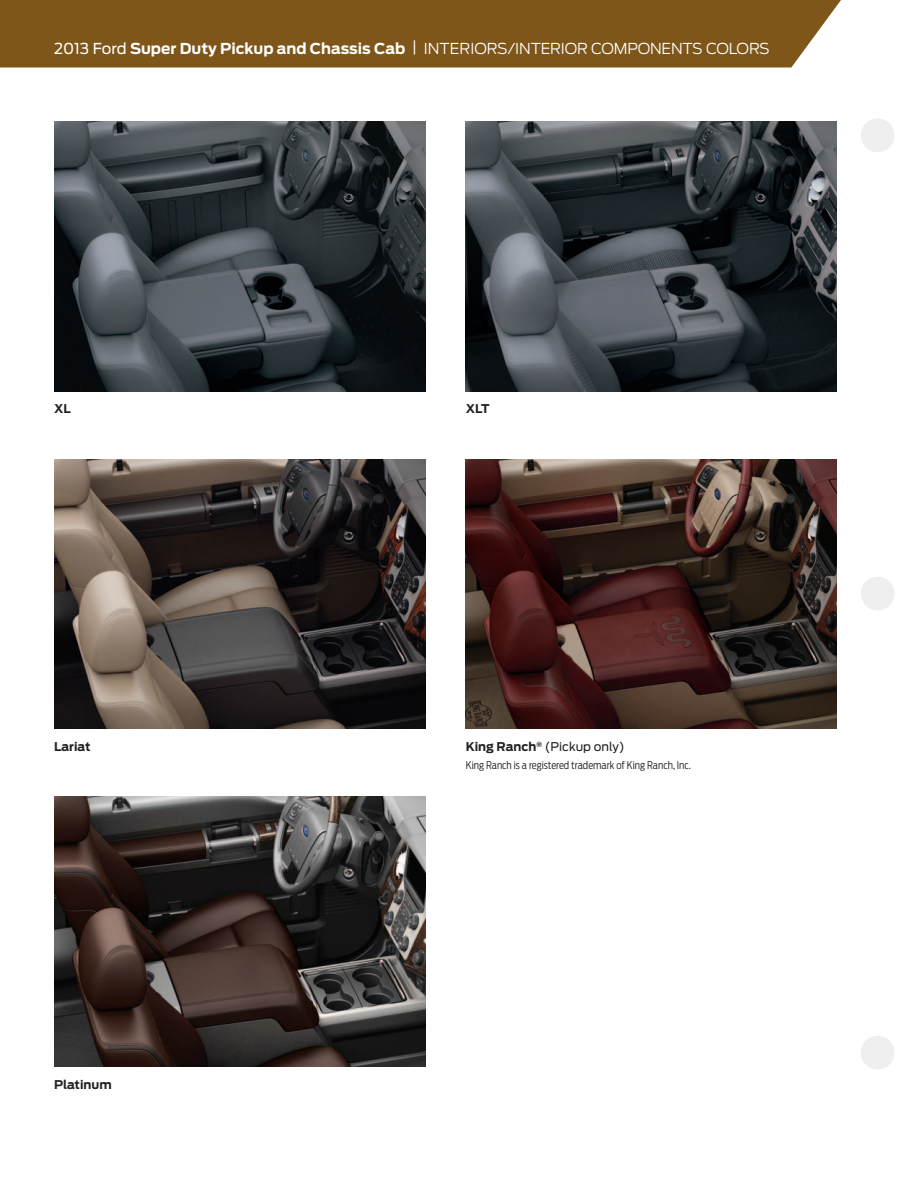
<style>
.page{position:relative;width:918px;height:1188px;background:#fff}
.page>*{position:absolute;margin:0;border:0;box-sizing:border-box;transform-origin:0 0}
.t1{font:700 15px "Ford Antenna";color:#fff}
.t2{font:300 15px "Ford Antenna";letter-spacing:-.01em;color:#fff}
.t3{font:12px "Ford Antenna";color:#231f20}
.t4{font:700 12px "Ford Antenna";color:#231f20}
.t5{font:300 10.5px "Ford Antenna Cond";color:#231f20}
.s1{font-weight:400}
.s2{font-weight:300}
.s3{font-weight:700}
</style>
<div class="page">
<img style="left:54px;top:122px;width:371px;height:270px">
<img style="left:54px;top:459px;width:371px;height:270px">
<img style="left:54px;top:796px;width:371px;height:270px">
<img style="left:466px;top:122px;width:371px;height:270px">
<img style="left:466px;top:459px;width:371px;height:270px">
<div style="left:0;top:0;width:841px;height:68px;background:#7f5619"></div>
<div style="left:861px;top:118px;width:34px;height:34px;background:#efeff0;border-radius:50%"></div>
<div style="left:861px;top:1036px;width:34px;height:34px;background:#efeff0;border-radius:50%"></div>
<div style="left:861px;top:577px;width:34px;height:33px;background:#efeff0;border-radius:50%"></div>
<p class="t1" style="left:54px;top:35px;width:472px"><span class="s1">2013 Ford</span> Super Duty Pickup and Chassis Cab <span class="s2">| INTERIORS/INTERIOR</span></p>
<p class="t2" style="left:591px;top:36px;width:127px">COMPONENTS COLORS</p>
<p class="t4" style="left:54px;top:398px;width:18px">XL</p>
<p class="t4" style="left:466px;top:398px;width:26px">XLT</p>
<p class="t4" style="left:54px;top:736px;width:38px">Lariat</p>
<p class="t4" style="left:54px;top:1074px;width:59px">Platinum</p>
<p class="t3" style="left:466px;top:737px;width:160px"><span class="s3">King Ranch</span><sup>®</sup> (Pickup only)</p>
<p class="t5" style="left:466px;top:756px;width:227px">King Ranch is a registered trademark of King Ranch, Inc.</p>
</div>
